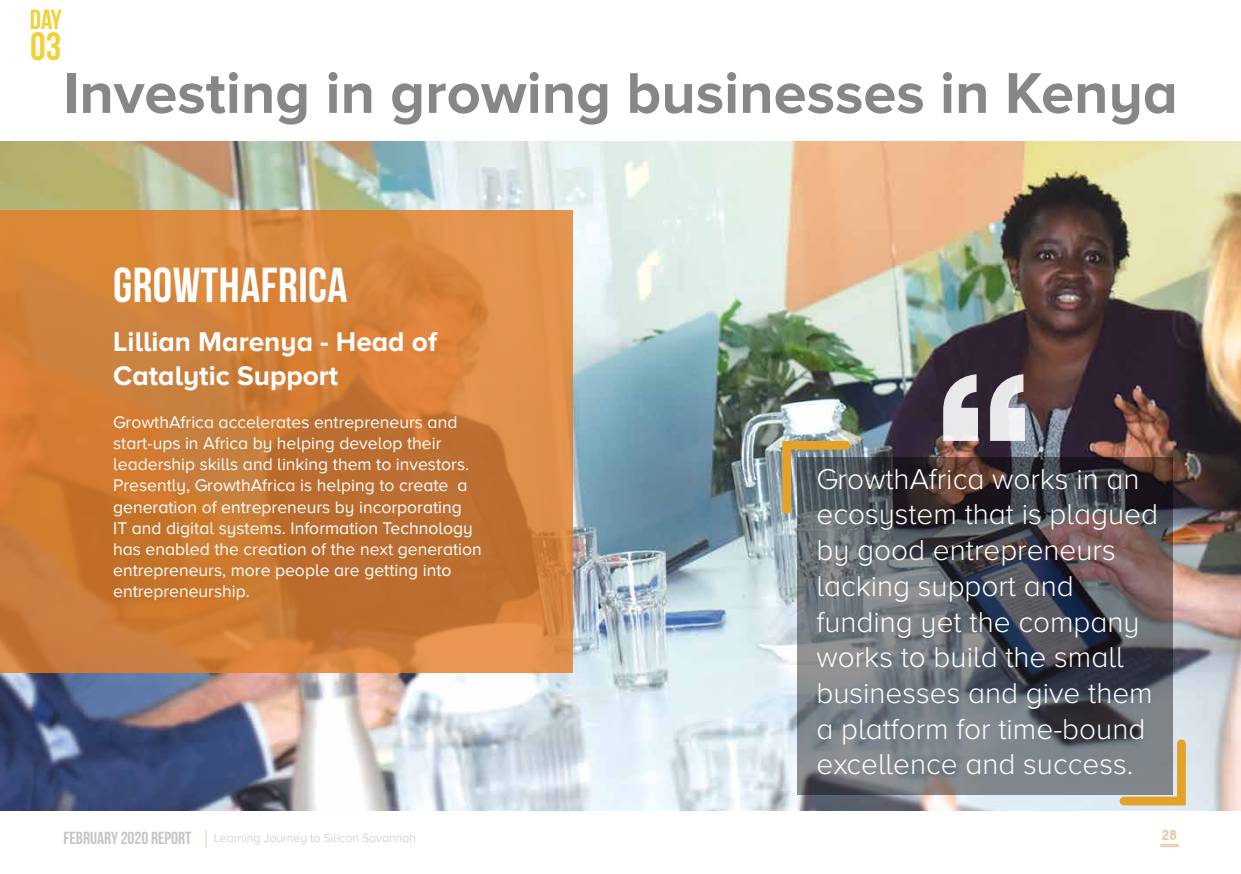
<style>
.page{position:relative;width:1241px;height:874px;background:#fff}
.page>*{position:absolute;margin:0;border:0;box-sizing:border-box;transform-origin:0 0}
.t1{font:700 59.5px "Proxima Nova A";color:#888787}
.t2{font:49px "Bebas Neue";letter-spacing:.01em;color:#fff}
.t3{font:39.38px "Bebas Neue";color:#f2d136}
.t4{font:300 29.75px/35.7px "Proxima Nova A";color:#fff}
.t5{font:700 28px/33.6px "Proxima Nova A";color:#fff}
.t6{font:27.65px "Bebas Neue";color:#f2d136}
.t7{font:17.5px/21px "Proxima Nova A";color:#fff}
.t8{font:17.5px "Bebas Neue";color:#c7c4c4}
.t9{font:13.12px "Lemon Milk";color:#eccaac}
.t10{font:300 12.25px "Proxima Nova A";color:#c7c4c4}
</style>
<div class="page">
<hr style="left:1160px;top:843px;width:18px;height:3px;background:#eed2b8">
<svg style="left:205px;top:830px;width:1px;height:17px"></svg>
<img style="left:0;top:141px;width:1240px;height:669px">
<svg style="left:943px;top:374px;width:81px;height:66px"></svg>
<svg style="left:796px;top:456px;width:376px;height:337px"></svg>
<svg style="left:777px;top:436px;width:77px;height:81px"></svg>
<svg style="left:1114px;top:734px;width:75px;height:75px"></svg>
<svg style="left:0;top:210px;width:572px;height:462px"></svg>
<h3 class="t6" style="left:30px;top:4px;width:34px">DAY</h3>
<h3 class="t3" style="left:30px;top:25px;width:33px">03</h3>
<h1 class="t1" style="left:63px;top:59px;width:1116px">Investing in growing businesses in Kenya</h1>
<h2 class="t2" style="left:113px;top:258px;width:236px">GROWTHAFRICA</h2>
<h3 class="t5" style="left:113px;top:324px;width:325px">Lillian Marenya - Head of<br>Catalytic Support</h3>
<p class="t7" style="left:113px;top:411px;width:370px">GrowthAfrica accelerates entrepreneurs and start-ups in Africa by helping develop their leadership skills and linking them to investors.<br>Presently, GrowthAfrica is helping to create a generation of entrepreneurs by incorporating<br>IT and digital systems. Information Technology has enabled the creation of the next generation entrepreneurs, more people are getting into entrepreneurship.</p>
<h3 class="t4" style="left:816px;top:460px;width:343px">GrowthAfrica works in an ecosystem that is plagued by good entrepreneurs lacking support and funding yet the company works to build the small businesses and give them a platform for time-bound excellence and success.</h3>
<p class="t8" style="left:63px;top:828px;width:129px">FEBRUARY 2020 REPORT</p>
<p class="t10" style="left:214px;top:830px;width:203px">Learning Journey to Silicon Savannah</p>
<p class="t9" style="left:1162px;top:827px;width:16px">28</p>
</div>
